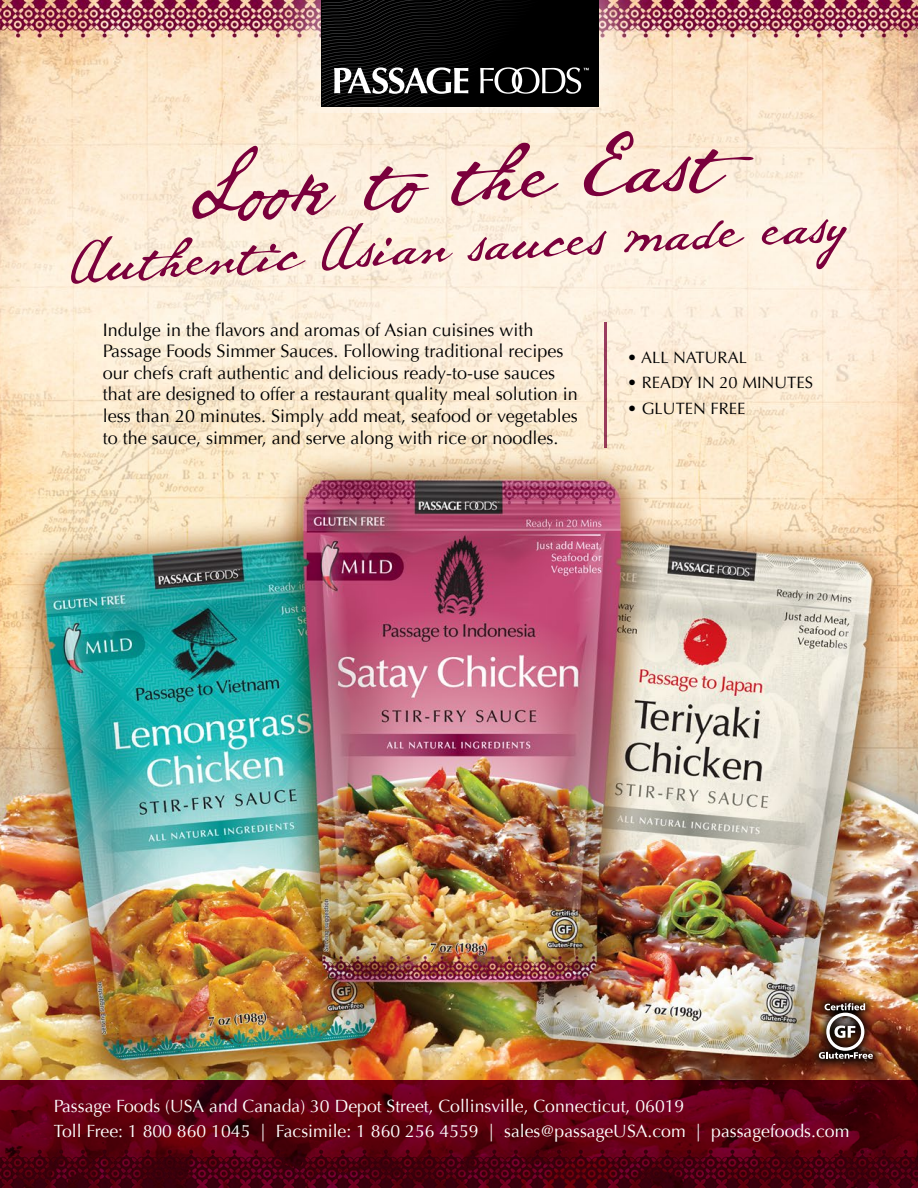
<style>
.page{position:relative;width:918px;height:1188px;background:#fff}
.page>*{position:absolute;margin:0;border:0;box-sizing:border-box;transform-origin:0 0}
.t1{font:105px "Whitechapel BB";color:#7a003c}
.t2{font:72px "Whitechapel BB";color:#7a003c}
.t3{font:18px/21.6px "Optima";color:#000}
.t4{font:17.7px/24.2px "Optima";color:#fff}
.t5{font:16.5px "Optima";color:#000}
</style>
<div class="page">
<img style="left:0;top:0;width:918px;height:1080px">
<svg style="left:0;top:1080px;width:918px;height:108px;background:#580012"></svg>
<svg style="left:255px;top:0;width:411px;height:112px;background:#e0c1b3"></svg>
<svg style="left:322px;top:0;width:277px;height:106px;background:#191919"></svg>
<hr style="left:604px;top:322px;width:3px;height:126px;background:#7a003c">
<img style="left:809px;top:993px;width:74px;height:76px">
<img style="left:819px;top:1003px;width:54px;height:56px">
<h1 class="t1" style="left:187px;top:119px;width:530px;rotate:-3deg">Look to the East</h1>
<h2 class="t2" style="left:68px;top:215px;width:779px;rotate:-3deg">Authentic Asian sauces made easy</h2>
<p class="t3" style="left:103px;top:319px;width:476px">Indulge in the flavors and aromas of Asian cuisines with Passage Foods Simmer Sauces. Following traditional recipes our chefs craft authentic and delicious ready-to-use sauces that are designed to offer a restaurant quality meal solution in less than 20 minutes. Simply add meat, seafood or vegetables to the sauce, simmer, and serve along with rice or noodles.</p>
<p class="t5" style="left:627px;top:348px;width:121px">• ALL NATURAL</p>
<p class="t5" style="left:627px;top:373px;width:187px">• READY IN 20 MINUTES</p>
<p class="t5" style="left:627px;top:398px;width:120px">• GLUTEN FREE</p>
<p class="t4" style="left:54px;top:1095px;width:797px">Passage Foods (USA and Canada) 30 Depot Street, Collinsville, Connecticut, 06019<br>Toll Free: 1 800 860 1045 | Facsimile: 1 860 256 4559 | sales@passageUSA.com | passagefoods.com</p>
</div>
